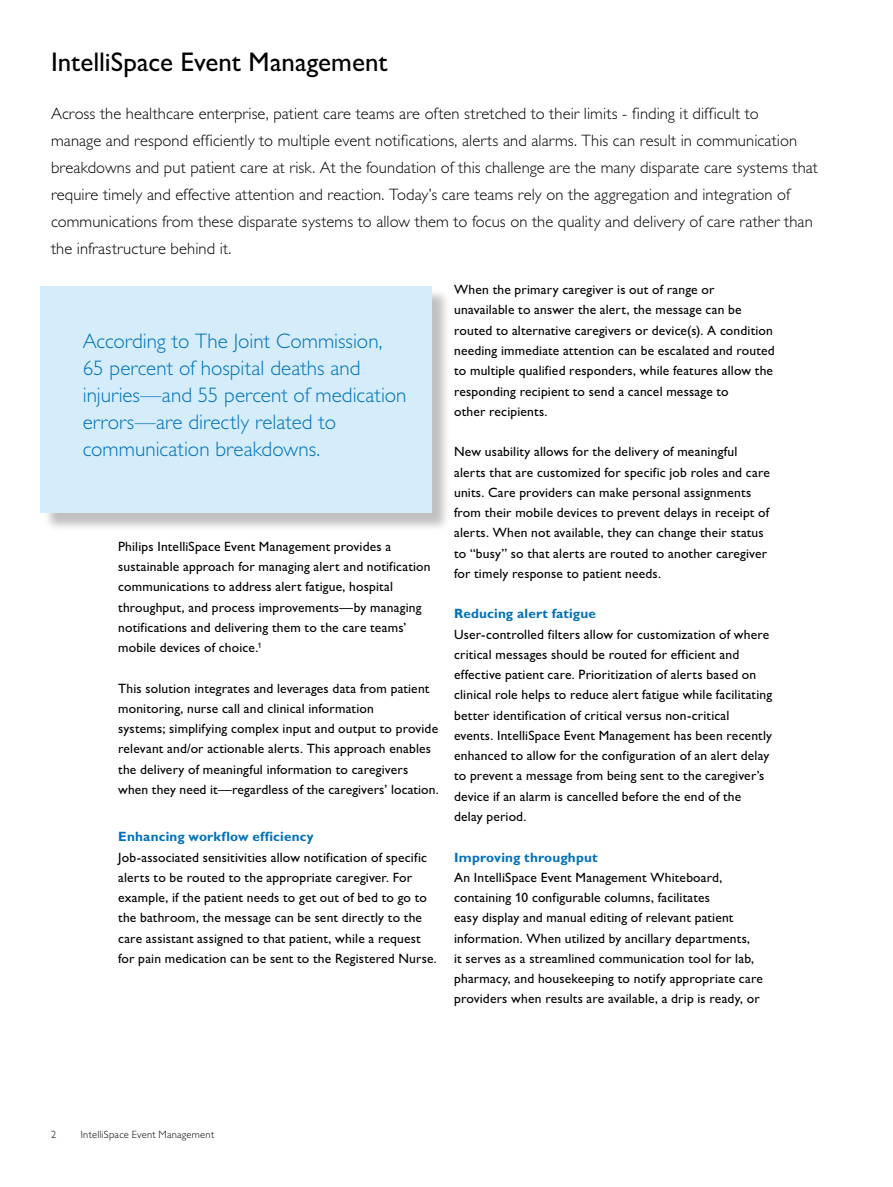
<style>
.page{position:relative;width:893px;height:1187px;background:#fff}
.page>*{position:absolute;margin:0;border:0;box-sizing:border-box;transform-origin:0 0}
.t1{font:27px "Gill Sans Alt One WGL";color:#000}
.t2{font:21px/27px "Gill Sans Alt One WGL Light";color:#0071b9}
.t3{font:16.5px/27px "Gill Sans Alt One WGL Light";letter-spacing:.005em;color:#000}
.t4{font:13.5px/20.2px "Gill Sans Alt One WGL";letter-spacing:.015em;color:#000}
.t5{font:700 13.5px "Gill Sans Alt One WGL";letter-spacing:.015em;color:#0071b9}
.t6{font:10.5px "Gill Sans Alt One WGL Light";letter-spacing:.025em;color:#000}
</style>
<div class="page">
<div style="left:43px;top:288px;width:408px;height:244px;background:#000;opacity:.25"></div>
<div style="left:40px;top:286px;width:392px;height:227px;background:#d5edfa"></div>
<h1 class="t1" style="left:51px;top:44px;width:338px">IntelliSpace Event Management</h1>
<p class="t3" style="left:51px;top:100px;width:768px">Across the healthcare enterprise, patient care teams are often stretched to their limits - finding it difficult to<br>manage and respond efficiently to multiple event notifications, alerts and alarms. This can result in communication breakdowns and put patient care at risk. At the foundation of this challenge are the many disparate care systems that require timely and effective attention and reaction. Today’s care teams rely on the aggregation and integration of communications from these disparate systems to allow them to focus on the quality and delivery of care rather than the infrastructure behind it.</p>
<h2 class="t2" style="left:83px;top:328px;width:325px">According to The Joint Commission, 65 percent of hospital deaths and injuries—and 55 percent of medication errors—are directly related to communication breakdowns.</h2>
<p class="t4" style="left:118px;top:536px;width:314px">Philips IntelliSpace Event Management provides a sustainable approach for managing alert and notification communications to address alert fatigue, hospital throughput, and process improvements—by managing notifications and delivering them to the care teams’ mobile devices of choice.<sup>1</sup></p>
<p class="t4" style="left:118px;top:677px;width:322px">This solution integrates and leverages data from patient monitoring, nurse call and clinical information<br>systems; simplifying complex input and output to provide relevant and/or actionable alerts. This approach enables the delivery of meaningful information to caregivers when they need it—regardless of the caregivers’ location.</p>
<p class="t5" style="left:118px;top:827px;width:197px">Enhancing workflow efficiency</p>
<p class="t4" style="left:118px;top:846px;width:320px">Job-associated sensitivities allow notification of specific alerts to be routed to the appropriate caregiver. For example, if the patient needs to get out of bed to go to the bathroom, the message can be sent directly to the care assistant assigned to that patient, while a request for pain medication can be sent to the Registered Nurse.</p>
<p class="t4" style="left:454px;top:279px;width:322px">When the primary caregiver is out of range or unavailable to answer the alert, the message can be routed to alternative caregivers or device(s). A condition needing immediate attention can be escalated and routed to multiple qualified responders, while features allow the responding recipient to send a cancel message to<br>other recipients.</p>
<p class="t4" style="left:454px;top:441px;width:317px">New usability allows for the delivery of meaningful alerts that are customized for specific job roles and care units. Care providers can make personal assignments from their mobile devices to prevent delays in receipt of alerts. When not available, they can change their status to “busy” so that alerts are routed to another caregiver for timely response to patient needs.</p>
<p class="t5" style="left:454px;top:604px;width:143px">Reducing alert fatigue</p>
<p class="t4" style="left:454px;top:623px;width:319px">User-controlled filters allow for customization of where critical messages should be routed for efficient and effective patient care. Prioritization of alerts based on clinical role helps to reduce alert fatigue while facilitating better identification of critical versus non-critical<br>events. IntelliSpace Event Management has been recently enhanced to allow for the configuration of an alert delay to prevent a message from being sent to the caregiver’s device if an alarm is cancelled before the end of the delay period.</p>
<p class="t5" style="left:454px;top:847px;width:145px">Improving throughput</p>
<p class="t4" style="left:454px;top:866px;width:310px">An IntelliSpace Event Management Whiteboard, containing 10 configurable columns, facilitates<br>easy display and manual editing of relevant patient information. When utilized by ancillary departments,<br>it serves as a streamlined communication tool for lab, pharmacy, and housekeeping to notify appropriate care providers when results are available, a drip is ready, or</p>
<p class="t6" style="left:51px;top:1127px;width:7px">2</p>
<p class="t6" style="left:81px;top:1127px;width:135px">IntelliSpace Event Management</p>
</div>
